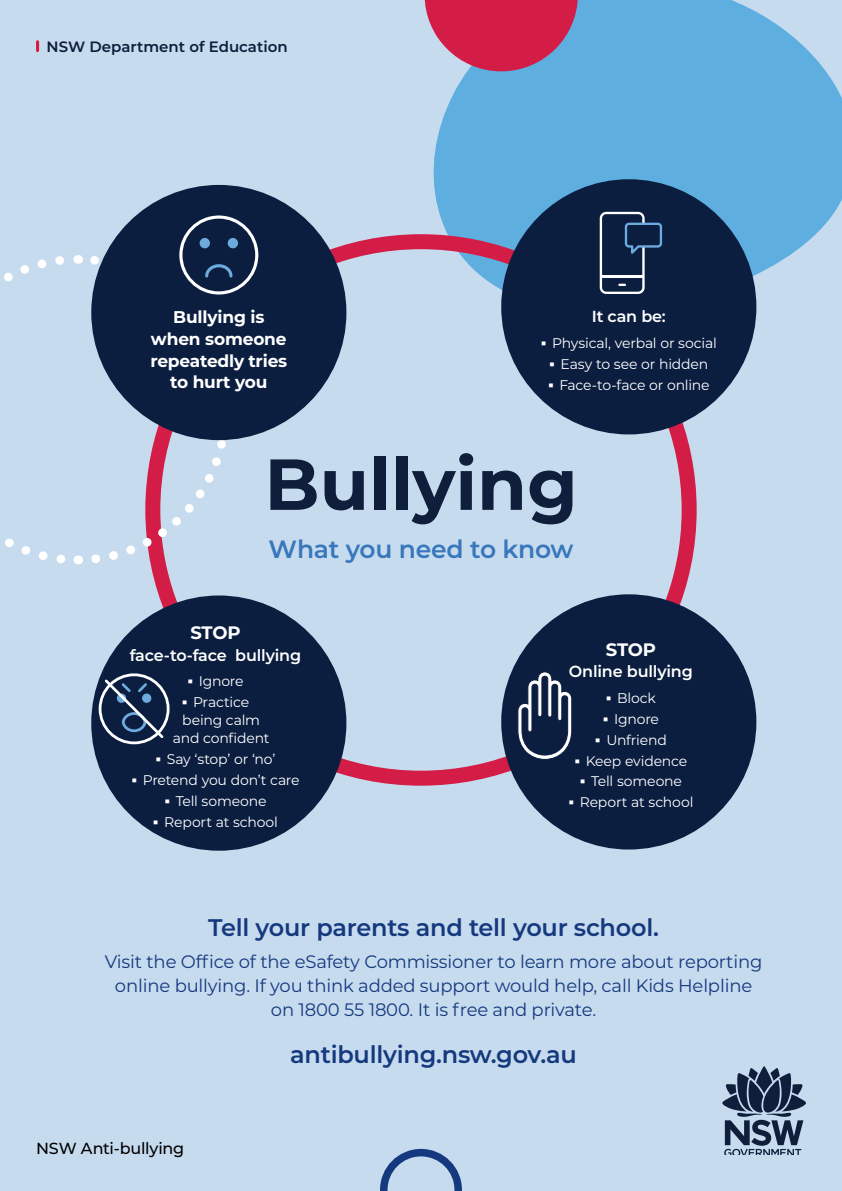
<style>
.page{position:relative;width:842px;height:1191px;background:#c7dbee}
.page>*{position:absolute;margin:0;border:0;box-sizing:border-box;transform-origin:0 0}
.Heading_1{font:700 72px "Montserrat";color:#0e1e3b}
.Heading_2{font:600 25px "Montserrat";letter-spacing:-.01em;color:#3777bc}
.Body{font:600 24px "Montserrat";letter-spacing:-.01em;color:#15397f}
.Body-2{font:18px/24px "Montserrat";letter-spacing:-.01em;color:#15397f;text-align:center}
.Body-3{font:700 18px "Montserrat";letter-spacing:-.02em;color:#fff}
.Body-4{font:700 17px/21.6px "Montserrat";letter-spacing:-.01em;color:#fff;text-align:center}
.Body-5{font:600 16px "Montserrat";letter-spacing:-.01em;color:#fff}
.t1{font:500 16px "Montserrat";letter-spacing:-.015em;color:#000}
.Body-6{font:600 15px "Montserrat";color:#0e1e3b}
.t2{font:14px "Montserrat";letter-spacing:-.01em;color:#fff}
.s1{font-weight:300;font-size:9.8px}
</style>
<div class="page">
<svg style="left:356px;top:0;width:486px;height:316px;fill:#5eaee0"></svg>
<svg style="left:425px;top:0;width:153px;height:71px;background:#c4426a"></svg>
<svg style="left:36px;top:42px;width:3px;height:9px"></svg>
<div style="left:145px;top:234px;width:552px;height:551px;border:15px solid #d41d46;border-radius:50%"></div>
<div style="left:91px;top:185px;width:255px;height:255px;background:#0b1e40;border-radius:50%"></div>
<svg style="left:4px;top:215px;width:254px;height:354px"></svg>
<div style="left:91px;top:595px;width:255px;height:255px;background:#0b1e40;border-radius:50%"></div>
<svg style="left:99px;top:673px;width:71px;height:71px"></svg>
<div style="left:501px;top:594px;width:255px;height:255px;background:#0b1e40;border-radius:50%"></div>
<svg style="left:518px;top:671px;width:54px;height:89px"></svg>
<svg style="left:722px;top:1066px;width:84px;height:88px"></svg>
<svg style="left:380px;top:1148px;width:82px;height:43px"></svg>
<div style="left:501px;top:179px;width:255px;height:255px;background:#0b1e40;border-radius:50%"></div>
<svg style="left:600px;top:212px;width:62px;height:82px"></svg>
<h1 class="Body-6" style="left:47px;top:36px;width:243px">NSW Department of Education</h1>
<h1 class="Body-4" style="left:150px;top:306px;width:138px">Bullying is when someone repeatedly tries to hurt you</h1>
<h1 class="Body-5" style="left:592px;top:305px;width:76px">It can be:</h1>
<p class="t2" style="left:541px;top:333px;width:177px"><span class="s1">■</span> Physical, verbal or social</p>
<p class="t2" style="left:549px;top:354px;width:160px"><span class="s1">■</span> Easy to see or hidden</p>
<p class="t2" style="left:548px;top:375px;width:163px"><span class="s1">■</span> Face-to-face or online</p>
<h1 class="Heading_1" style="left:264px;top:432px;width:315px">Bullying</h1>
<h1 class="Heading_2" style="left:269px;top:531px;width:306px">What you need to know</h1>
<h1 class="Body-3" style="left:190px;top:619px;width:52px">STOP</h1>
<h1 class="Body-5" style="left:130px;top:643px;width:173px">face-to-face bullying</h1>
<p class="t2" style="left:187px;top:671px;width:58px"><span class="s1">■</span> Ignore</p>
<p class="t2" style="left:182px;top:692px;width:69px"><span class="s1">■</span> Practice</p>
<p class="t2" style="left:182px;top:710px;width:79px">being calm</p>
<p class="t2" style="left:173px;top:728px;width:98px">and confident</p>
<p class="t2" style="left:156px;top:749px;width:121px"><span class="s1">■</span> Say ‘stop’ or ‘no’</p>
<p class="t2" style="left:131px;top:770px;width:170px"><span class="s1">■</span> Pretend you don’t care</p>
<p class="t2" style="left:164px;top:791px;width:104px"><span class="s1">■</span> Tell someone</p>
<p class="t2" style="left:153px;top:812px;width:127px"><span class="s1">■</span> Report at school</p>
<h1 class="Body-3" style="left:606px;top:636px;width:52px">STOP</h1>
<h1 class="Body-5" style="left:569px;top:660px;width:125px">Online bullying</h1>
<p class="t2" style="left:606px;top:688px;width:52px"><span class="s1">■</span> Block</p>
<p class="t2" style="left:603px;top:709px;width:58px"><span class="s1">■</span> Ignore</p>
<p class="t2" style="left:595px;top:730px;width:73px"><span class="s1">■</span> Unfriend</p>
<p class="t2" style="left:574px;top:751px;width:114px"><span class="s1">■</span> Keep evidence</p>
<p class="t2" style="left:580px;top:771px;width:104px"><span class="s1">■</span> Tell someone</p>
<p class="t2" style="left:568px;top:792px;width:127px"><span class="s1">■</span> Report at school</p>
<h1 class="Body" style="left:208px;top:910px;width:452px">Tell your parents and tell your school.</h1>
<h1 class="Body-2" style="left:105px;top:949px;width:659px">Visit the Office of the eSafety Commissioner to learn more about reporting online bullying. If you think added support would help, call Kids Helpline on 1800 55 1800. It is free and private.</h1>
<h1 class="Body" style="left:290px;top:1037px;width:288px">antibullying.nsw.gov.au</h1>
<p class="t1" style="left:36px;top:1137px;width:150px">NSW Anti-bullying</p>
</div>
